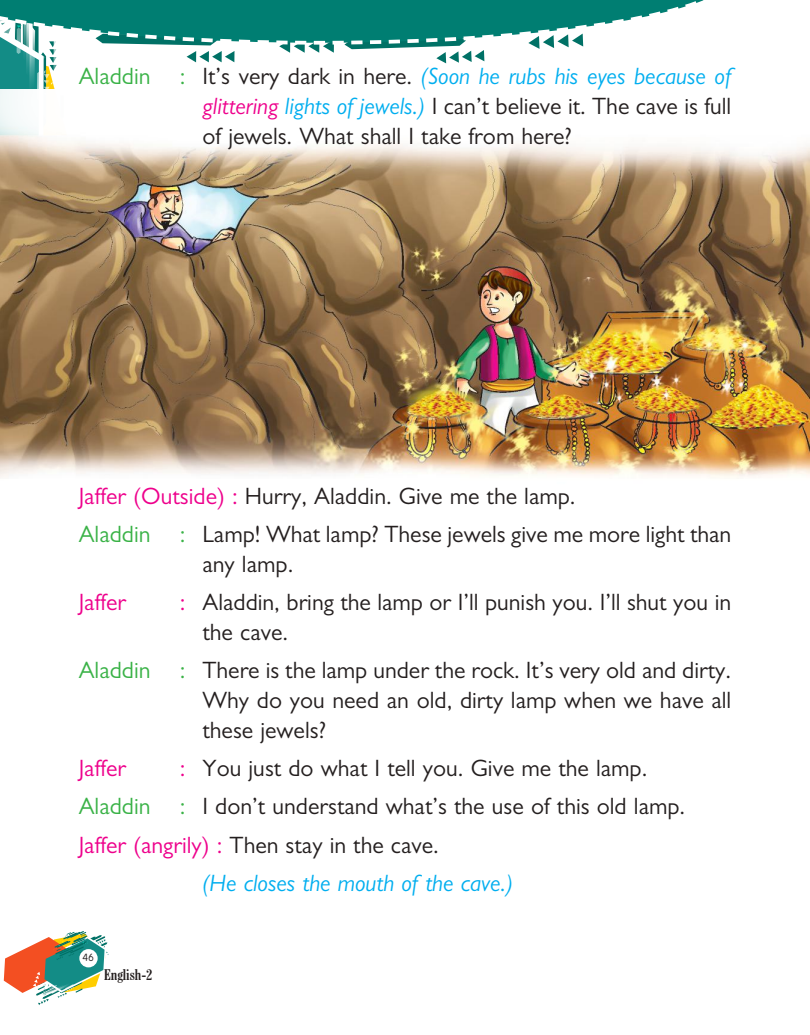
<style>
.page{position:relative;width:810px;height:1035px;background:#fff}
.page>*{position:absolute;margin:0;border:0;box-sizing:border-box;transform-origin:0 0}
.t1{font:23.75px/30px "Gill Sans MT Pro";color:#241f1f;text-align:justify}
.t2{font:italic 23.75px "Gill Sans MT Pro";color:#00aeef}
.t3{font:23.75px "Gill Sans MT Pro";color:#ee008c}
.t4{font:700 condensed 15px "Century Schoolbook BT";color:#241f1f}
.t5{font:10px "B Preplay";color:#241f1f}
.s1{color:#3ab247}
.s2{font-style:italic;color:#00aeef}
.s3{font-style:italic;color:#ee008c}
.s4{color:#ee008c}
</style>
<div class="page">
<svg style="left:0;top:46px;width:584px;height:44px"></svg>
<svg style="left:0;top:0;width:704px;height:46px"></svg>
<div style="left:79px;top:64px;width:652px;height:878px;background:#fff"></div>
<svg style="left:4px;top:931px;width:105px;height:74px"></svg>
<div style="left:79px;top:949px;width:19px;height:18px;background:#fff;border-radius:50%"></div>
<img style="left:0;top:90px;width:810px;height:388px">
<p class="t1" style="left:202px;top:60px;width:530px;text-indent:-124px"><span class="s1">Aladdin :</span> It’s very dark in here. <span class="s2">(Soon he rubs his eyes because of </span><span class="s3">glittering</span> <span class="s2">lights of jewels.)</span> I can’t believe it. The cave is full of jewels. What shall I take from here?</p>
<p class="t1" style="left:79px;top:477px;width:654px;line-height:38.1px"><span class="s4">Jaffer (Outside) :</span> Hurry, Aladdin. Give me the lamp.<br><span class="s1">Aladdin :</span> Lamp! What lamp? These jewels give me more light than</p>
<p class="t1" style="left:202px;top:549px;width:92px">any lamp.</p>
<p class="t3" style="left:79px;top:588px;width:49px">Jaffer</p>
<p class="t1" style="left:202px;top:587px;width:530px;text-indent:-23px"><span class="s4">:</span> Aladdin, bring the lamp or I’ll punish you. I’ll shut you in the cave.</p>
<p class="t1" style="left:202px;top:655px;width:530px;text-indent:-124px"><span class="s1">Aladdin :</span> There is the lamp under the rock. It’s very old and dirty.<br>Why do you need an old, dirty lamp when we have all these jewels?</p>
<p class="t3" style="left:79px;top:754px;width:49px">Jaffer</p>
<p class="t1" style="left:180px;top:753px;width:469px"><span class="s4">:</span> You just do what I tell you. Give me the lamp.</p>
<p class="t1" style="left:79px;top:791px;width:608px"><span class="s1">Aladdin :</span> I don’t understand what’s the use of this old lamp.</p>
<p class="t1" style="left:79px;top:829px;width:362px"><span class="s4">Jaffer (angrily) :</span> Then stay in the cave.</p>
<p class="t2" style="left:202px;top:869px;width:312px">(He closes the mouth of the cave.)</p>
<p class="t5" style="left:83px;top:952px;width:13px">46</p>
<p class="t4" style="left:104px;top:965px;width:50px">English-2</p>
</div>
